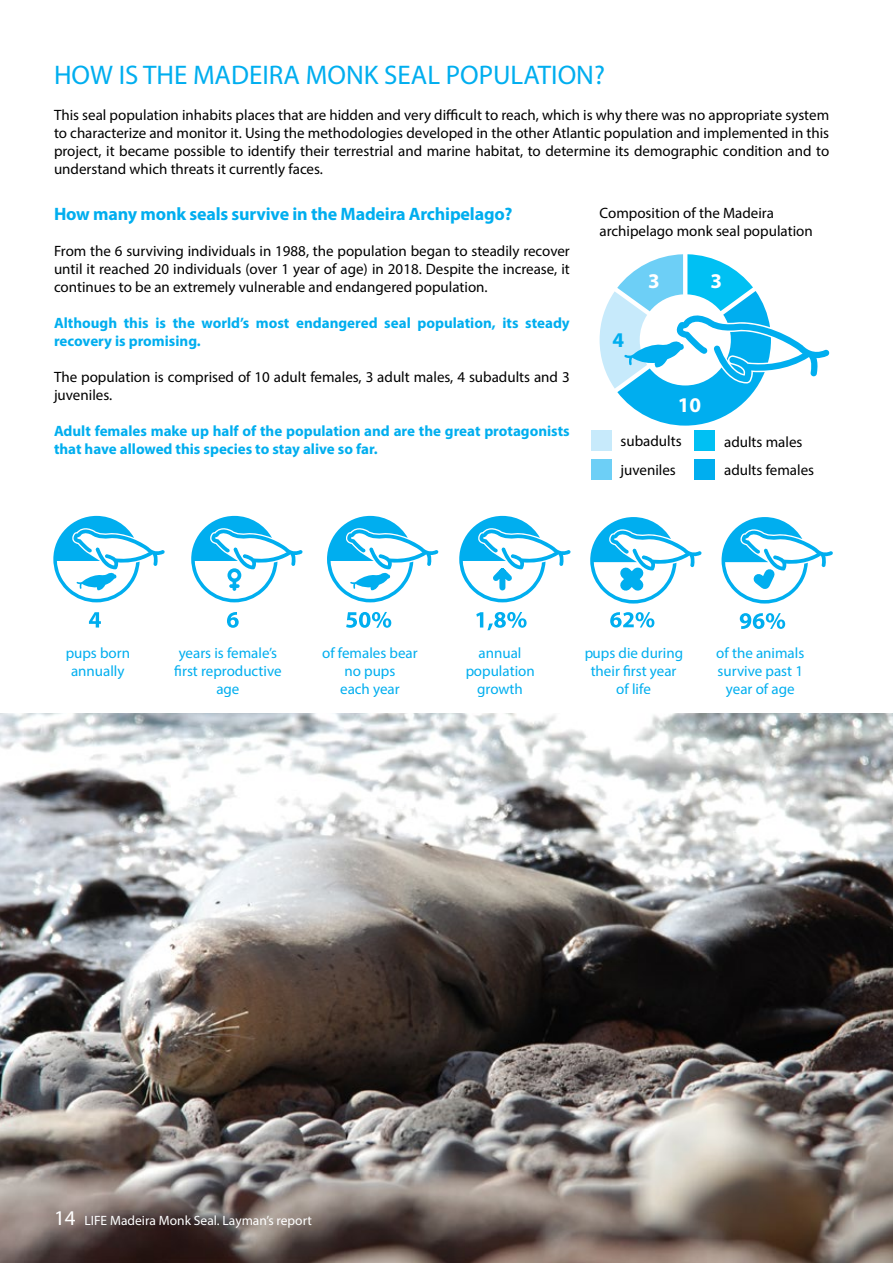
<style>
.page{position:relative;width:893px;height:1263px;background:#fff}
.page>*{position:absolute;margin:0;border:0;box-sizing:border-box;transform-origin:0 0}
.t1{font:27px "Myriad Pro";color:#00aeef}
.t2{font:700 21px "Myriad Pro";color:#fff}
.t3{font:700 21px "Myriad Pro";color:#00aeef}
.t4{font:700 18px "Myriad Pro";letter-spacing:-.01em;color:#00aeef}
.t5{font:15px/18px "Myriad Pro";color:#000;text-align:justify}
.t6{font:700 15px/18px "Myriad Pro";color:#00aeef}
.t7{font:15px/18px "Myriad Pro";color:#00aeef;text-align:center}
.t8{font:13.5px "Myriad Pro";color:#fff}
.s1{font-size:21px}
</style>
<div class="page">
<img style="left:0;top:713px;width:893px;height:550px">
<svg style="left:600px;top:254px;width:230px;height:172px"></svg>
<div style="left:591px;top:430px;width:20px;height:21px;background:#c7eafb"></div>
<div style="left:591px;top:459px;width:20px;height:21px;background:#6dcff6"></div>
<div style="left:694px;top:430px;width:21px;height:21px;background:#00c0f3"></div>
<div style="left:694px;top:459px;width:21px;height:21px;background:#00aeef"></div>
<svg style="left:89px;top:612px;width:12px;height:15px"></svg>
<svg style="left:740px;top:613px;width:45px;height:16px"></svg>
<svg style="left:227px;top:612px;width:12px;height:16px"></svg>
<svg style="left:346px;top:612px;width:45px;height:16px"></svg>
<svg style="left:476px;top:612px;width:51px;height:18px"></svg>
<svg style="left:53px;top:516px;width:112px;height:86px"></svg>
<svg style="left:191px;top:516px;width:112px;height:86px"></svg>
<svg style="left:327px;top:516px;width:112px;height:86px"></svg>
<svg style="left:459px;top:516px;width:112px;height:86px"></svg>
<svg style="left:590px;top:517px;width:112px;height:86px"></svg>
<svg style="left:721px;top:517px;width:112px;height:86px"></svg>
<svg style="left:610px;top:612px;width:44px;height:15px"></svg>
<h1 class="t1" style="left:54px;top:58px;width:552px">HOW IS THE MADEIRA MONK SEAL POPULATION?</h1>
<p class="t5" style="left:54px;top:106px;width:777px">This seal population inhabits places that are hidden and very difficult to reach, which is why there was no appropriate system to characterize and monitor it. Using the methodologies developed in the other Atlantic population and implemented in this project, it became possible to identify their terrestrial and marine habitat, to determine its demographic condition and to understand which threats it currently faces.</p>
<p class="t4" style="left:54px;top:202px;width:460px">How many monk seals survive in the Madeira Archipelago?</p>
<p class="t5" style="left:54px;top:242px;width:517px">From the 6 surviving individuals in 1988, the population began to steadily recover until it reached 20 individuals (over 1 year of age) in 2018. Despite the increase, it continues to be an extremely vulnerable and endangered population.</p>
<p class="t6" style="left:54px;top:314px;width:517px">Although this is the world’s most endangered seal population, its steady recovery is promising.</p>
<p class="t5" style="left:54px;top:368px;width:517px">The population is comprised of 10 adult females, 3 adult males, 4 subadults and 3 juveniles.</p>
<p class="t6" style="left:54px;top:422px;width:517px">Adult females make up half of the population and are the great protagonists that have allowed this species to stay alive so far.</p>
<p class="t5" style="left:600px;top:204px;width:215px">Composition of the Madeira archipelago monk seal population</p>
<h2 class="t3" style="left:612px;top:326px;width:13px">4</h2>
<h2 class="t2" style="left:648px;top:267px;width:13px">3</h2>
<h2 class="t2" style="left:711px;top:267px;width:13px">3</h2>
<h2 class="t2" style="left:678px;top:391px;width:25px">10</h2>
<p class="t5" style="left:620px;top:432px;width:63px">subadults</p>
<p class="t5" style="left:724px;top:432px;width:80px">adults males</p>
<p class="t5" style="left:620px;top:460px;width:57px">juveniles</p>
<p class="t5" style="left:724px;top:460px;width:92px">adults females</p>
<p class="t7" style="left:66px;top:643px;width:66px">pups born annually</p>
<p class="t7" style="left:322px;top:643px;width:97px">of females bear no pups<br>each year</p>
<p class="t7" style="left:584px;top:643px;width:101px">pups die during their first year of life</p>
<p class="t7" style="left:174px;top:643px;width:109px">years is female’s first reproductive age</p>
<p class="t7" style="left:465px;top:643px;width:71px">annual population growth</p>
<p class="t7" style="left:716px;top:643px;width:90px">of the animals survive past 1 year of age</p>
<p class="t8" style="left:54px;top:1212px;width:259px"><span class="s1">14</span> LIFE Madeira Monk Seal. Layman’s report</p>
</div>
